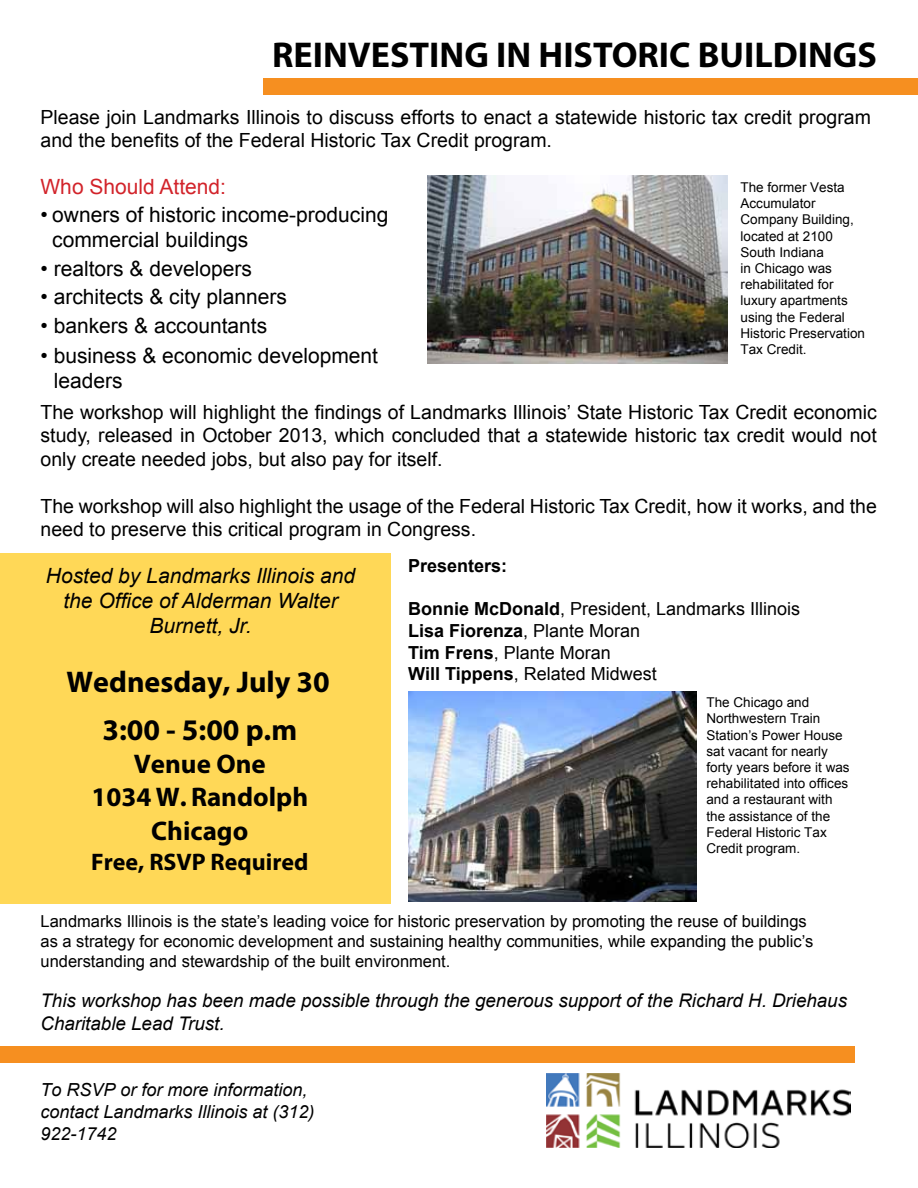
<style>
.page{position:relative;width:918px;height:1188px;background:#fff}
.page>*{position:absolute;margin:0;border:0;box-sizing:border-box;transform-origin:0 0}
.t1{font:700 36px "Myriad Pro";color:#000}
.t2{font:700 30px/47.1px "Myriad Pro";color:#000;text-align:center}
.t3{font:700 27px/33.2px "Myriad Pro";color:#000;text-align:center}
.t4{font:700 24px "Myriad Pro";color:#000}
.t5{font:21px/25.2px "Arial";color:#000}
.t6{font:italic 21px/25.2px "Arial";color:#000;text-align:center}
.t7{font:21px "Arial";color:#d2232a}
.t8{font:19.5px/23.4px "Arial";color:#000}
.t9{font:italic 18.75px/22.5px "Arial";color:#000}
.t10{font:18px/21.6px "Arial";color:#000}
.t11{font:italic 18px/21.6px "Arial";color:#000}
.t12{font:700 18px "Arial";color:#000}
.t13{font:16.5px/19.8px "Arial";color:#000}
.t14{font:13.5px/16.2px "Arial";color:#000}
.s1{font-weight:700}
</style>
<div class="page">
<div style="left:0;top:553px;width:390px;height:350px;background:#ffd857"></div>
<div style="left:0;top:1046px;width:855px;height:16px;background:#f68f20"></div>
<img style="left:546px;top:1073px;width:304px;height:75px">
<div style="left:264px;top:79px;width:654px;height:16px;background:#f68f20"></div>
<img style="left:408px;top:692px;width:288px;height:210px">
<img style="left:427px;top:176px;width:300px;height:188px">
<h1 class="t1" style="left:272px;top:31px;width:606px">REINVESTING IN HISTORIC BUILDINGS</h1>
<p class="t8" style="left:40px;top:105px;width:832px">Please join Landmarks Illinois to discuss efforts to enact a statewide historic tax credit program and the benefits of the Federal Historic Tax Credit program.</p>
<p class="t7" style="left:40px;top:173px;width:187px">Who Should Attend:</p>
<p class="t5" style="left:52px;top:202px;width:338px;text-indent:-12px">• owners of historic income-producing commercial buildings</p>
<p class="t5" style="left:40px;top:256px;width:213px">• realtors &amp; developers</p>
<p class="t5" style="left:40px;top:284px;width:248px">• architects &amp; city planners</p>
<p class="t5" style="left:40px;top:314px;width:228px">• bankers &amp; accountants</p>
<p class="t5" style="left:54px;top:343px;width:326px;text-indent:-13px">• business &amp; economic development leaders</p>
<p class="t8" style="left:40px;top:401px;width:838px;text-align:justify">The workshop will highlight the findings of Landmarks Illinois’ State Historic Tax Credit economic study, released in October 2013, which concluded that a statewide historic tax credit would not only create needed jobs, but also pay for itself.</p>
<p class="t8" style="left:40px;top:494px;width:838px">The workshop will also highlight the usage of the Federal Historic Tax Credit, how it works, and the need to preserve this critical program in Congress.</p>
<p class="t6" style="left:46px;top:563px;width:311px">Hosted by Landmarks Illinois and the Office of Alderman Walter<br>Burnett, Jr.</p>
<h2 class="t2" style="left:67px;top:658px;width:265px">Wednesday, July 30<br>3:00 - 5:00 p.m</h2>
<h3 class="t3" style="left:91px;top:747px;width:218px">Venue One<br>1034 W. Randolph<br>Chicago</h3>
<p class="t4" style="left:91px;top:846px;width:219px">Free, RSVP Required</p>
<p class="t14" style="left:741px;top:179px;width:126px">The former Vesta<br>Accumulator<br>Company Building, located at 2100<br>South Indiana<br>in Chicago was rehabilitated for luxury apartments using the Federal<br>Historic Preservation<br>Tax Credit.</p>
<p class="t12" style="left:408px;top:554px;width:101px">Presenters:</p>
<p class="t10" style="left:408px;top:598px;width:394px"><span class="s1">Bonnie McDonald</span>, President, Landmarks Illinois <span class="s1">Lisa Fiorenza</span>, Plante Moran<br><span class="s1">Tim Frens</span>, Plante Moran<br><span class="s1">Will Tippens</span>, Related Midwest</p>
<p class="t14" style="left:706px;top:695px;width:145px">The Chicago and<br>Northwestern Train<br>Station’s Power House sat vacant for nearly forty years before it was rehabilitated into offices and a restaurant with the assistance of the<br>Federal Historic Tax<br>Credit program.</p>
<p class="t13" style="left:40px;top:912px;width:774px">Landmarks Illinois is the state’s leading voice for historic preservation by promoting the reuse of buildings as a strategy for economic development and sustaining healthy communities, while expanding the public’s understanding and stewardship of the built environment.</p>
<p class="t9" style="left:40px;top:990px;width:808px">This workshop has been made possible through the generous support of the Richard H. Driehaus<br>Charitable Lead Trust.</p>
<p class="t11" style="left:40px;top:1080px;width:276px">To RSVP or for more information, contact Landmarks Illinois at (312)<br>922-1742</p>
</div>
